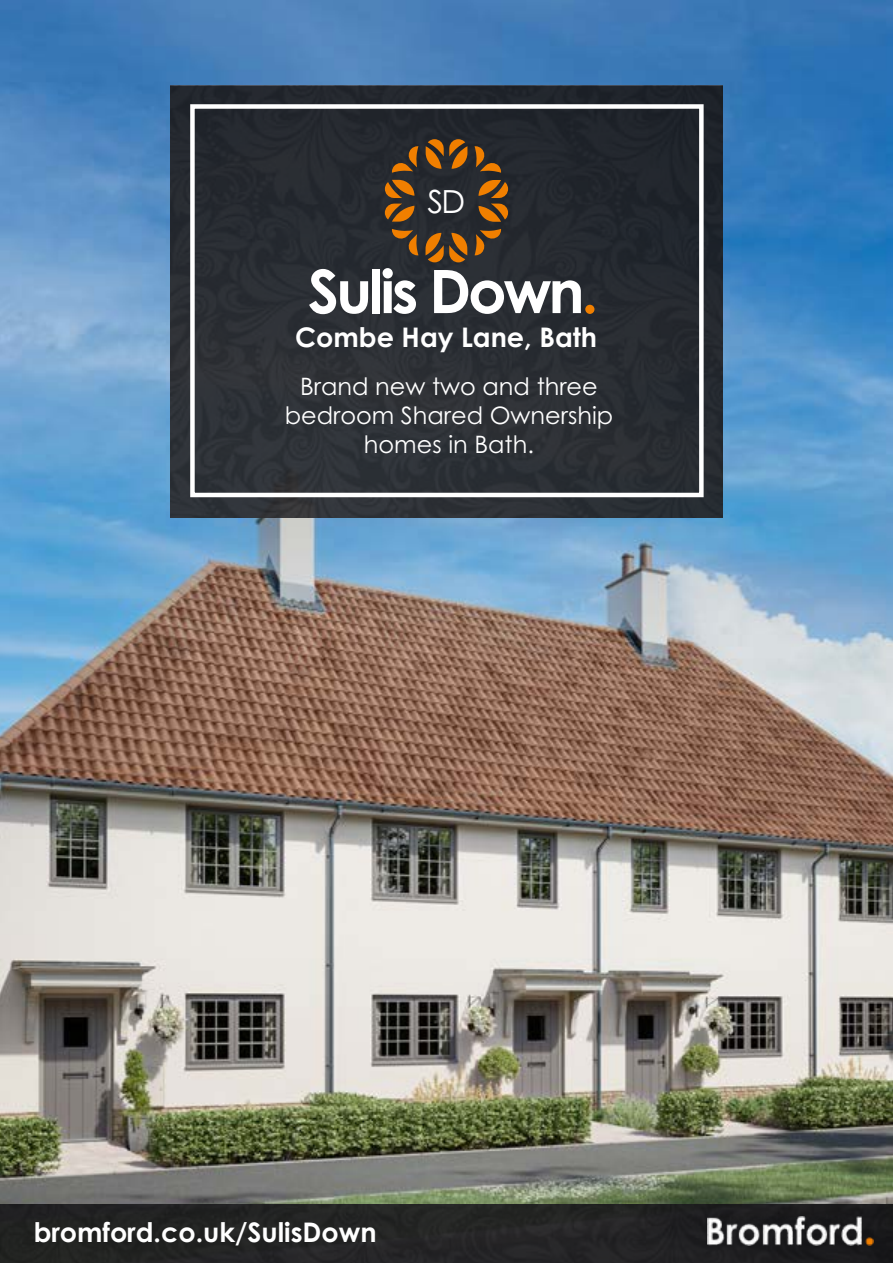
<style>
.page{position:relative;width:893px;height:1263px;background:#fff}
.page>*{position:absolute;margin:0;border:0;box-sizing:border-box;transform-origin:0 0}
.Cover_-_H1{font:700 60px "Century Gothic Pro";letter-spacing:-.05em;color:#fff}
.t1{font:31.8px "Century Gothic Pro";color:#fff}
.Title_Para{font:700 27px "Century Gothic Pro";color:#fff}
.Address{font:700 27px "Century Gothic Pro";color:#fff}
.t2{font:24px/28.8px "Century Gothic Pro";color:#fff;text-align:center}
.s1{color:#f07f00}
</style>
<div class="page">
<img style="left:0;top:0;width:893px;height:1204px">
<div style="left:170px;top:86px;width:553px;height:431px;background:#292c32"></div>
<div style="left:190px;top:104px;width:514px;height:393px;border:4px solid #fff"></div>
<svg style="left:475px;top:229px;width:26px;height:26px"></svg>
<svg style="left:475px;top:146px;width:26px;height:27px"></svg>
<svg style="left:392px;top:146px;width:26px;height:27px"></svg>
<svg style="left:392px;top:229px;width:26px;height:26px"></svg>
<svg style="left:425px;top:233px;width:42px;height:29px"></svg>
<svg style="left:478px;top:204px;width:30px;height:18px"></svg>
<svg style="left:426px;top:139px;width:41px;height:30px"></svg>
<svg style="left:385px;top:204px;width:29px;height:18px"></svg>
<svg style="left:385px;top:180px;width:29px;height:18px"></svg>
<svg style="left:478px;top:180px;width:30px;height:18px"></svg>
<div style="left:0;top:1204px;width:893px;height:59px;background:#222323"></div>
<img style="left:708px;top:1217px;width:165px;height:29px">
<h2 class="t1" style="left:428px;top:182px;width:39px">SD</h2>
<h1 class="Cover_-_H1" style="left:308px;top:254px;width:292px">Sulis Down<span class="s1">.</span></h1>
<h2 class="Address" style="left:295px;top:320px;width:303px">Combe Hay Lane, Bath</h2>
<p class="t2" style="left:300px;top:372px;width:299px">Brand new two and three</p>
<p class="t2" style="left:285px;top:401px;width:330px">bedroom Shared Ownership homes in Bath.</p>
<p class="Title_Para" style="left:34px;top:1215px;width:344px">bromford.co.uk/SulisDown</p>
</div>
